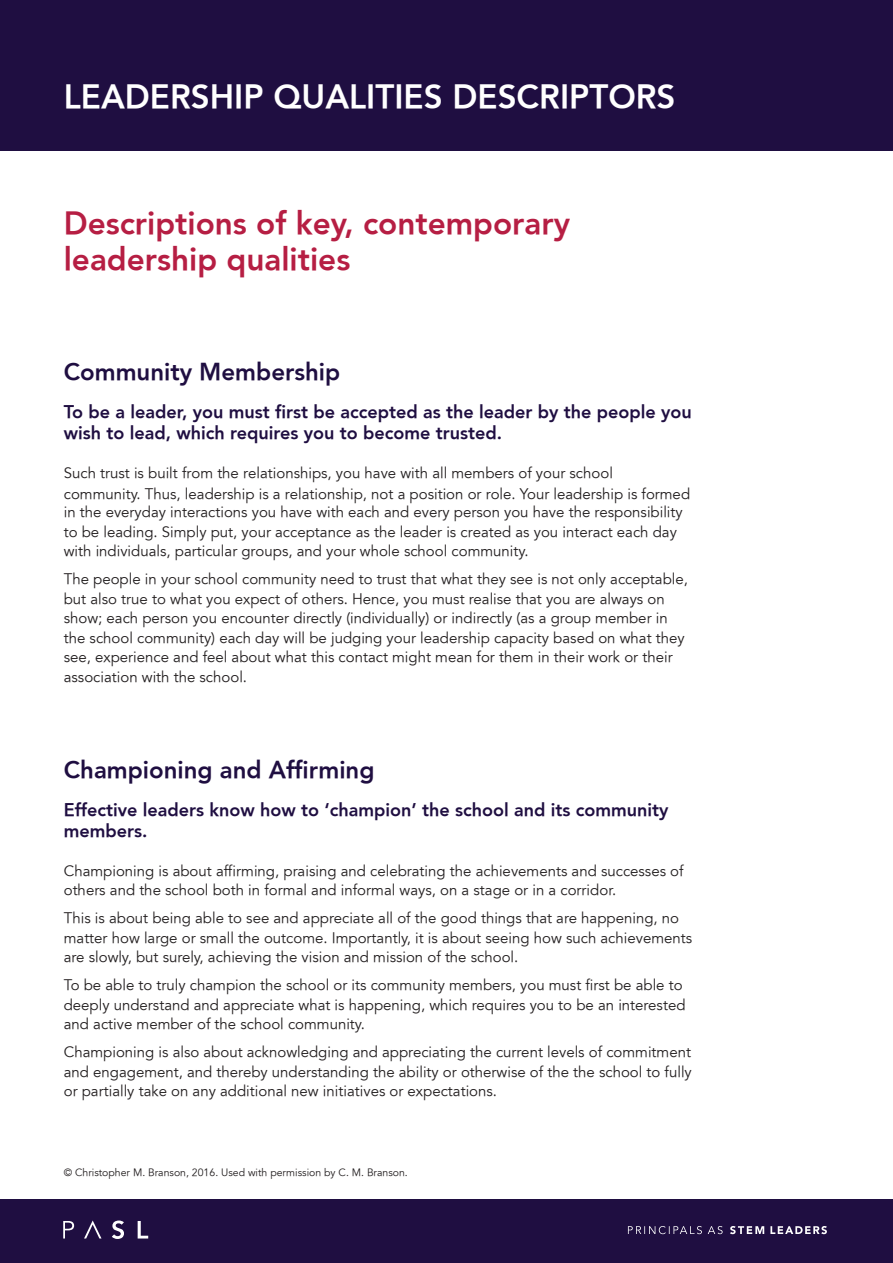
<style>
.page{position:relative;width:893px;height:1263px;background:#fff}
.page>*{position:absolute;margin:0;border:0;box-sizing:border-box;transform-origin:0 0}
.t1{font:800 33px "Avenir";color:#fff}
.t2{font:800 31.5px/36px "Avenir";color:#b61e43}
.t3{font:800 24px "Avenir";color:#1f0e41}
.t4{font:800 18px/21px "Avenir";color:#1f0e41}
.t5{font:15px/19.5px "Avenir";color:#231f20}
.t6{font:10.5px "Avenir";color:#231f20}
.s1{font-style:inherit}
</style>
<div class="page">
<div style="left:0;top:1199px;width:893px;height:64px;background:#1f0e41"></div>
<svg style="left:84px;top:1220px;width:18px;height:18px"></svg>
<svg style="left:63px;top:1221px;width:11px;height:17px"></svg>
<svg style="left:112px;top:1220px;width:12px;height:19px"></svg>
<svg style="left:138px;top:1221px;width:10px;height:17px"></svg>
<svg style="left:770px;top:1226px;width:57px;height:8px"></svg>
<svg style="left:730px;top:1226px;width:34px;height:8px"></svg>
<svg style="left:708px;top:1226px;width:15px;height:8px"></svg>
<svg style="left:628px;top:1226px;width:74px;height:8px"></svg>
<div style="left:0;top:0;width:893px;height:151px;background:#1f0e41"></div>
<h1 class="t1" style="left:64px;top:77px;width:613px">LEADERSHIP QUALITIES DESCRIPTORS</h1>
<h2 class="t2" style="left:64px;top:205px;width:508px">Descriptions of key, contemporary leadership qualities</h2>
<h3 class="t3" style="left:64px;top:357px;width:278px">Community Membership</h3>
<p class="t4" style="left:64px;top:401px;width:629px">To be a leader, you must first be accepted as the leader by the people you wish to lead, which requires you to become trusted.</p>
<p class="t5" style="left:64px;top:463px;width:628px;line-height:20.7px">Such trust is built from the relationships, you have with all members of your school community. Thus, leadership is a relationship<span class="s1">,</span> not a position or role. Your leadership is formed</p>
<p class="t5" style="left:64px;top:502px;width:620px">in the everyday interactions you have with each and every person you have the responsibility to be leading. Simply put, your acceptance as the leader is created as you interact each day with individuals, particular groups, and your whole school community.</p>
<p class="t5" style="left:64px;top:569px;width:626px">The people in your school community need to trust that what they see is not only acceptable, but also true to what you expect of others. Hence, you must realise that you are always on show; each person you encounter directly (individually) or indirectly (as a group member in the school community) each day will be judging your leadership capacity based on what they see, experience and feel about what this contact might mean for them in their work or their association with the school.</p>
<h3 class="t3" style="left:64px;top:755px;width:312px">Championing and Affirming</h3>
<p class="t4" style="left:64px;top:799px;width:606px">Effective leaders know how to ‘champion’ the school and its community members.</p>
<p class="t5" style="left:64px;top:861px;width:621px">Championing is about affirming, praising and celebrating the achievements and successes of others and the school both in formal and informal ways, on a stage or in a corridor.</p>
<p class="t5" style="left:64px;top:909px;width:630px">This is about being able to see and appreciate all of the good things that are happening, no matter how large or small the outcome. Importantly, it is about seeing how such achievements are slowly, but surely, achieving the vision and mission of the school.</p>
<p class="t5" style="left:64px;top:976px;width:623px">To be able to truly champion the school or its community members, you must first be able to deeply understand and appreciate what is happening, which requires you to be an interested and active member of the school community.</p>
<p class="t5" style="left:64px;top:1043px;width:630px;text-align:justify">Championing is also about acknowledging and appreciating the current levels of commitment and engagement, and thereby understanding the ability or otherwise of the the school to fully or partially take on any additional new initiatives or expectations.</p>
<p class="t6" style="left:64px;top:1166px;width:346px">© Christopher M. Branson, 2016. Used with permission by C. M. Branson.</p>
</div>
